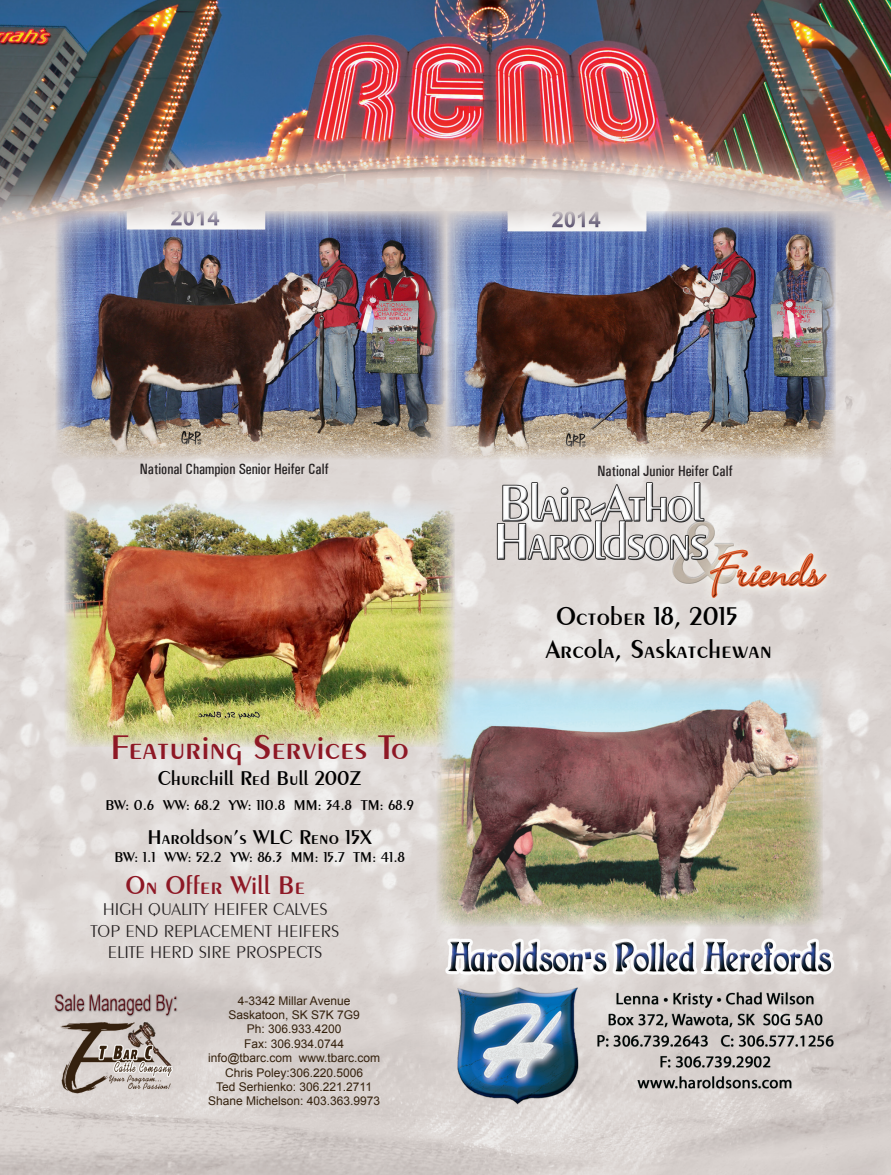
<style>
.page{position:relative;width:891px;height:1175px;background:#fff}
.page>*{position:absolute;margin:0;border:0;box-sizing:border-box;transform-origin:0 0}
.t1{font:600 36px "Exotic 350 BT";color:#8e1825}
.t2{font:600 27px "Exotic 350 BT";color:#000}
.t3{font:600 27px "Exotic 350 BT";color:#8e1825}
.t4{font:600 21px "Exotic 350 BT";color:#000}
.t5{font:300 18px "Exotic 350 BT";color:#231f20}
.t6{font:600 15px "Exotic 350 BT";color:#000}
.Paragraph_Style_1h{font:500 condensed 15px "Univers";color:#231f20}
.t7{font:12px "Arial";color:#34210d}
</style>
<div class="page">
<img style="left:0;top:0;width:891px;height:1174px">
<img style="left:65px;top:499px;width:389px;height:248px">
<img style="left:436px;top:678px;width:386px;height:248px">
<img style="left:56px;top:211px;width:779px;height:248px">
<p class="Paragraph_Style_1h" style="left:140px;top:460px;width:190px">National Champion Senior Heifer Calf</p>
<p class="Paragraph_Style_1h" style="left:598px;top:462px;width:137px">National Junior Heifer Calf</p>
<p class="t1" style="left:110px;top:725px;width:300px">Featuring Services To</p>
<p class="t4" style="left:158px;top:765px;width:205px">Churchill Red Bull 200Z</p>
<p class="t6" style="left:105px;top:795px;width:310px">BW: 0.6 WW: 68.2 YW: 110.8 MM: 34.8 TM: 68.9</p>
<p class="t4" style="left:147px;top:824px;width:226px">Haroldson’s WLC Reno 15X</p>
<p class="t6" style="left:114px;top:848px;width:292px">BW: 1.1 WW: 52.2 YW: 86.3 MM: 15.7 TM: 41.8</p>
<p class="t3" style="left:125px;top:868px;width:181px">On Offer Will Be</p>
<p class="t5" style="left:103px;top:898px;width:226px">HIGH QUALITY HEIFER CALVES</p>
<p class="t5" style="left:91px;top:920px;width:250px">TOP END REPLACEMENT HEIFERS</p>
<p class="t5" style="left:108px;top:941px;width:216px">ELITE HERD SIRE PROSPECTS</p>
<p class="t7" style="left:238px;top:992px;width:114px">4-3342 Millar Avenue</p>
<p class="t7" style="left:228px;top:1007px;width:133px">Saskatoon, SK S7K 7G9</p>
<p class="t7" style="left:247px;top:1021px;width:96px">Ph: 306.933.4200</p>
<p class="t7" style="left:244px;top:1035px;width:102px">Fax: 306.934.0744</p>
<p class="t7" style="left:208px;top:1050px;width:174px">info@tbarc.com www.tbarc.com</p>
<p class="t7" style="left:225px;top:1064px;width:140px">Chris Poley:306.220.5006</p>
<p class="t7" style="left:216px;top:1079px;width:157px">Ted Serhienko: 306.221.2711</p>
<p class="t7" style="left:208px;top:1093px;width:174px">Shane Michelson: 403.363.9973</p>
<p class="t2" style="left:556px;top:600px;width:183px">October 18, 2015</p>
<p class="t2" style="left:546px;top:632px;width:228px">Arcola, Saskatchewan</p>
</div>
